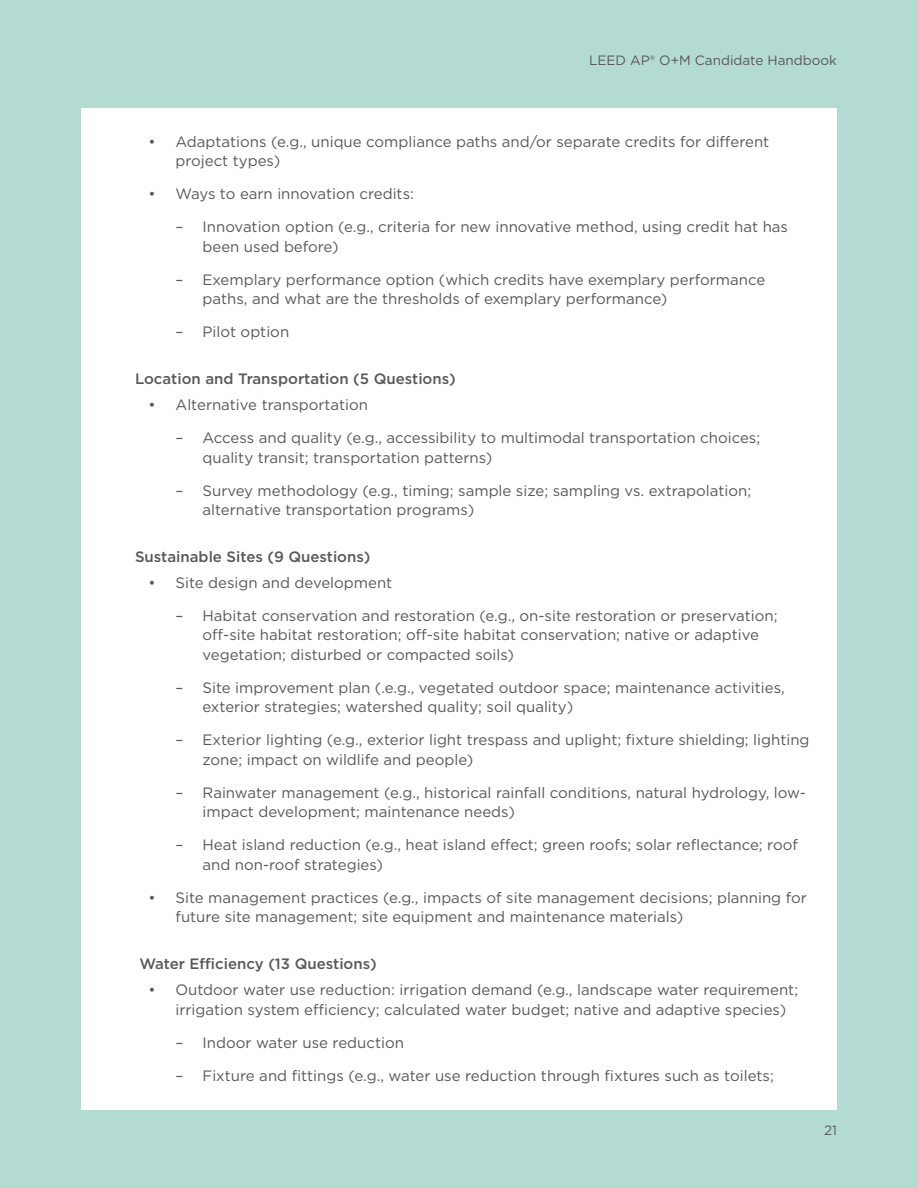
<style>
.page{position:relative;width:918px;height:1188px;background:#b3dbd2}
.page>*{position:absolute;margin:0;border:0;box-sizing:border-box;transform-origin:0 0}
.t1{font:15px/19.5px "Gotham";color:#57585a}
.t2{font:500 15px "Gotham";color:#57585a}
.t3{font:13.5px "Gotham";color:#57585a}
</style>
<div class="page">
<div style="left:81px;top:108px;width:756px;height:1002px;background:#fff"></div>
<p class="t3" style="left:589px;top:51px;width:249px">LEED AP® O+M Candidate Handbook</p>
<p class="t1" style="left:176px;top:132px;width:595px;text-indent:-27px">• Adaptations (e.g., unique compliance paths and/or separate credits for different project types)</p>
<p class="t1" style="left:148px;top:184px;width:267px">• Ways to earn innovation credits:</p>
<p class="t1" style="left:202px;top:217px;width:587px;text-indent:-27px">– Innovation option (e.g., criteria for new innovative method, using credit hat has been used before)</p>
<p class="t1" style="left:202px;top:270px;width:564px;text-indent:-27px">– Exemplary performance option (which credits have exemplary performance paths, and what are the thresholds of exemplary performance)</p>
<p class="t1" style="left:176px;top:322px;width:115px">– Pilot option</p>
<p class="t2" style="left:135px;top:369px;width:322px">Location and Transportation (5 Questions)</p>
<p class="t1" style="left:148px;top:395px;width:221px">• Alternative transportation</p>
<p class="t1" style="left:202px;top:428px;width:559px;text-indent:-27px">– Access and quality (e.g., accessibility to multimodal transportation choices; quality transit; transportation patterns)</p>
<p class="t1" style="left:202px;top:480px;width:550px;text-indent:-27px">– Survey methodology (e.g., timing; sample size; sampling vs. extrapolation; alternative transportation programs)</p>
<p class="t2" style="left:135px;top:547px;width:237px">Sustainable Sites (9 Questions)</p>
<p class="t1" style="left:148px;top:573px;width:245px">• Site design and development</p>
<p class="t1" style="left:202px;top:606px;width:577px;text-indent:-27px">– Habitat conservation and restoration (e.g., on-site restoration or preservation; off-site habitat restoration; off-site habitat conservation; native or adaptive vegetation; disturbed or compacted soils)</p>
<p class="t1" style="left:202px;top:678px;width:584px;text-indent:-27px">– Site improvement plan (.e.g., vegetated outdoor space; maintenance activities, exterior strategies; watershed quality; soil quality)</p>
<p class="t1" style="left:202px;top:730px;width:609px;text-indent:-27px">– Exterior lighting (e.g., exterior light trespass and uplight; fixture shielding; lighting zone; impact on wildlife and people)</p>
<p class="t1" style="left:202px;top:783px;width:605px;text-indent:-27px">– Rainwater management (e.g., historical rainfall conditions, natural hydrology, low&shy;impact development; maintenance needs)</p>
<p class="t1" style="left:202px;top:835px;width:597px;text-indent:-27px">– Heat island reduction (e.g., heat island effect; green roofs; solar reflectance; roof and non-roof strategies)</p>
<p class="t1" style="left:176px;top:888px;width:633px;text-indent:-27px">• Site management practices (e.g., impacts of site management decisions; planning for future site management; site equipment and maintenance materials)</p>
<p class="t2" style="left:140px;top:954px;width:239px">Water Efficiency (13 Questions)</p>
<p class="t1" style="left:176px;top:980px;width:624px;text-indent:-27px">• Outdoor water use reduction: irrigation demand (e.g., landscape water requirement; irrigation system efficiency; calculated water budget; native and adaptive species)</p>
<p class="t1" style="left:176px;top:1032px;width:230px">– Indoor water use reduction</p>
<p class="t1" style="left:176px;top:1065px;width:600px">– Fixture and fittings (e.g., water use reduction through fixtures such as toilets;</p>
<p class="t3" style="left:824px;top:1121px;width:14px">21</p>
</div>
